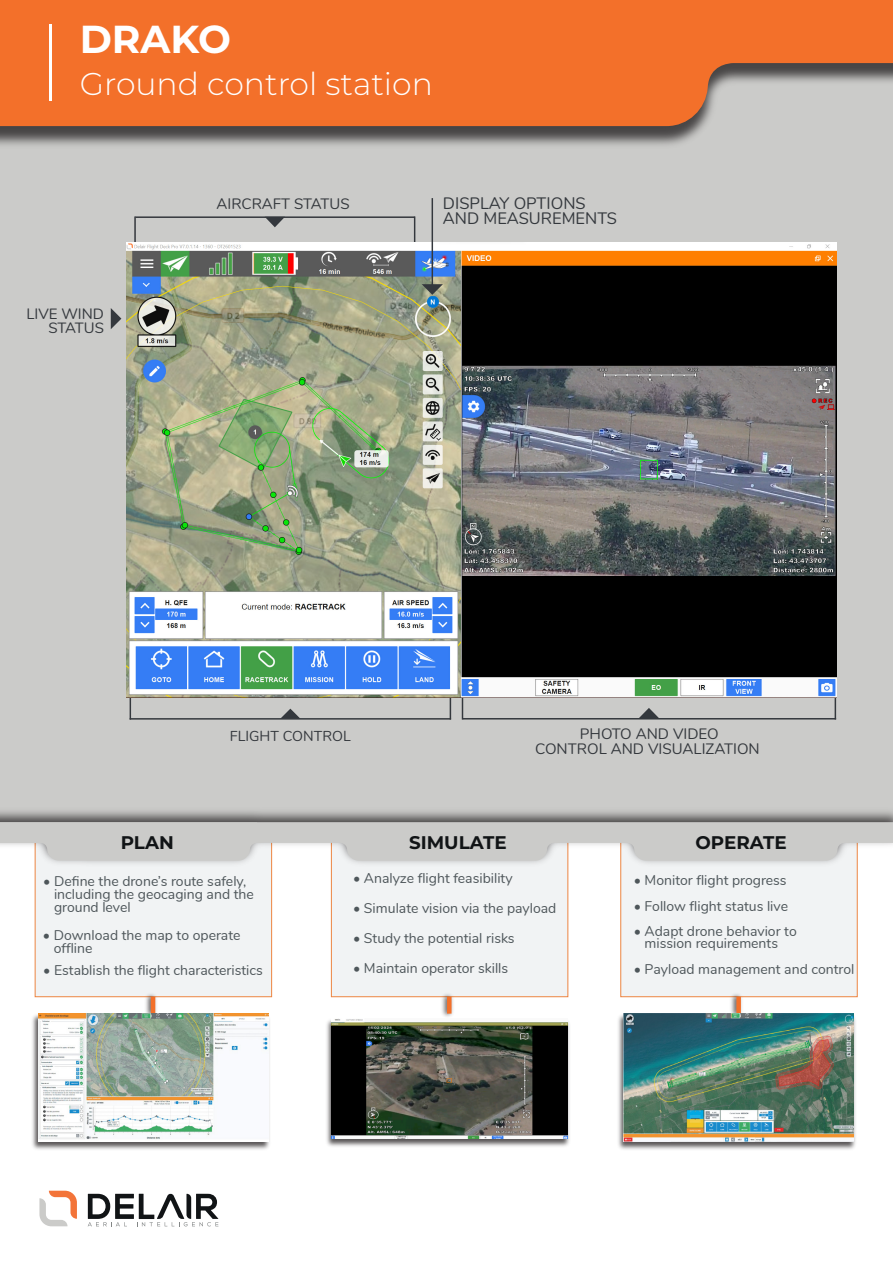
<style>
.page{position:relative;width:893px;height:1263px;background:#fff}
.page>*{position:absolute;margin:0;border:0;box-sizing:border-box;transform-origin:0 0}
.t1{font:700 39px "Montserrat";color:#fff}
.t2{font:300 31.5px "Montserrat";color:#fff}
.t3{font:700 18.3px "Montserrat";color:#111416}
.t4{font:16.5px/15px "Nunito";color:#34383d}
.t5{font:15px/15px "Nunito";color:#34383d;text-align:center}
.t6{font:14.85px/14.9px "Nunito";color:#34383d;text-align:right}
.t7{font:14.25px "Nunito";color:#34383d}
.t8{font:13.95px/12.6px "Nunito";color:#4e565a}
</style>
<div class="page">
<div style="left:0;top:25px;width:893px;height:800px;background:#cbcbc9"></div>
<div style="left:620px;top:838px;width:238px;height:159px;background:#f1f3f4;border:1px solid #ed8542"></div>
<div style="left:331px;top:834px;width:237px;height:163px;background:#f1f3f4;border:1px solid #ed8542"></div>
<div style="left:35px;top:838px;width:237px;height:159px;background:#f1f3f4;border:1px solid #ed8542"></div>
<svg style="left:0;top:0;width:893px;height:126px;fill:#f3702a"></svg>
<hr style="left:50px;top:24px;width:2px;height:76px;background:#fff">
<img style="left:727px;top:994px;width:18px;height:18px">
<div style="left:736px;top:997px;width:5px;height:16px;background:#f3702a"></div>
<img style="left:438px;top:994px;width:18px;height:22px">
<hr style="left:447px;top:997px;width:4px;height:16px;background:#f3702a">
<img style="left:142px;top:994px;width:18px;height:18px">
<hr style="left:151px;top:997px;width:4px;height:16px;background:#f3702a">
<img style="left:32px;top:1012px;width:238px;height:138px">
<img style="left:39px;top:1013px;width:229px;height:129px">
<img style="left:618px;top:1012px;width:238px;height:138px">
<img style="left:624px;top:1013px;width:229px;height:129px">
<svg style="left:39px;top:1191px;width:38px;height:35px"></svg>
<svg style="left:88px;top:1193px;width:130px;height:33px"></svg>
<hr style="left:135px;top:216px;width:280px;height:2px;background:#34383d">
<svg style="left:266px;top:218px;width:18px;height:9px"></svg>
<svg style="left:111px;top:308px;width:10px;height:21px"></svg>
<hr style="left:134px;top:216px;width:2px;height:32px;background:#34383d">
<hr style="left:414px;top:216px;width:1px;height:33px;background:#34383d">
<hr style="left:130px;top:718px;width:321px;height:2px;background:#34383d">
<svg style="left:280px;top:709px;width:20px;height:10px"></svg>
<hr style="left:462px;top:718px;width:374px;height:1px;background:#34383d">
<svg style="left:639px;top:708px;width:20px;height:10px"></svg>
<hr style="left:130px;top:661px;width:1px;height:58px;background:#34383d">
<hr style="left:450px;top:661px;width:1px;height:58px;background:#34383d">
<hr style="left:835px;top:672px;width:1px;height:47px;background:#34383d">
<hr style="left:462px;top:673px;width:1px;height:46px;background:#34383d">
<img style="left:326px;top:1016px;width:244px;height:131px">
<img style="left:331px;top:1018px;width:236px;height:120px">
<svg style="left:0;top:822px;width:893px;height:39px"></svg>
<img style="left:126px;top:242px;width:711px;height:456px">
<svg style="left:422px;top:284px;width:21px;height:11px"></svg>
<hr style="left:432px;top:198px;width:1px;height:88px;background:#34383d">
<h1 class="t1" style="left:80px;top:11px;width:153px">DRAKO</h1>
<h2 class="t2" style="left:80px;top:62px;width:355px">Ground control station</h2>
<p class="t6" style="left:26px;top:305px;width:79px">LIVE WIND<br>STATUS</p>
<p class="t5" style="left:217px;top:195px;width:135px">AIRCRAFT STATUS</p>
<p class="t4" style="left:443px;top:195px;width:176px">DISPLAY OPTIONS<br>AND MEASUREMENTS</p>
<p class="t7" style="left:230px;top:725px;width:122px">FLIGHT CONTROL</p>
<p class="t5" style="left:535px;top:726px;width:226px">PHOTO AND VIDEO<br>CONTROL AND VISUALIZATION</p>
<h3 class="t3" style="left:121px;top:829px;width:55px">PLAN</h3>
<h3 class="t3" style="left:409px;top:829px;width:99px">SIMULATE</h3>
<h3 class="t3" style="left:695px;top:830px;width:93px">OPERATE</h3>
<p class="t8" style="left:54px;top:874px;width:201px;text-indent:-11px">• Define the drone’s route safely, including the geocaging and the ground level</p>
<p class="t8" style="left:54px;top:928px;width:188px;text-indent:-11px">• Download the map to operate offline</p>
<p class="t8" style="left:43px;top:963px;width:221px">• Establish the flight characteristics</p>
<p class="t8" style="left:353px;top:871px;width:161px">• Analyze flight feasibility</p>
<p class="t8" style="left:353px;top:901px;width:205px">• Simulate vision via the payload</p>
<p class="t8" style="left:353px;top:931px;width:163px">• Study the potential risks</p>
<p class="t8" style="left:353px;top:961px;width:157px">• Maintain operator skills</p>
<p class="t8" style="left:634px;top:873px;width:154px">• Monitor flight progress</p>
<p class="t8" style="left:634px;top:899px;width:156px">• Follow flight status live</p>
<p class="t8" style="left:634px;top:924px;width:165px;text-align:center">• Adapt drone behavior to mission requirements</p>
<p class="t8" style="left:634px;top:962px;width:222px">• Payload management and control</p>
</div>
